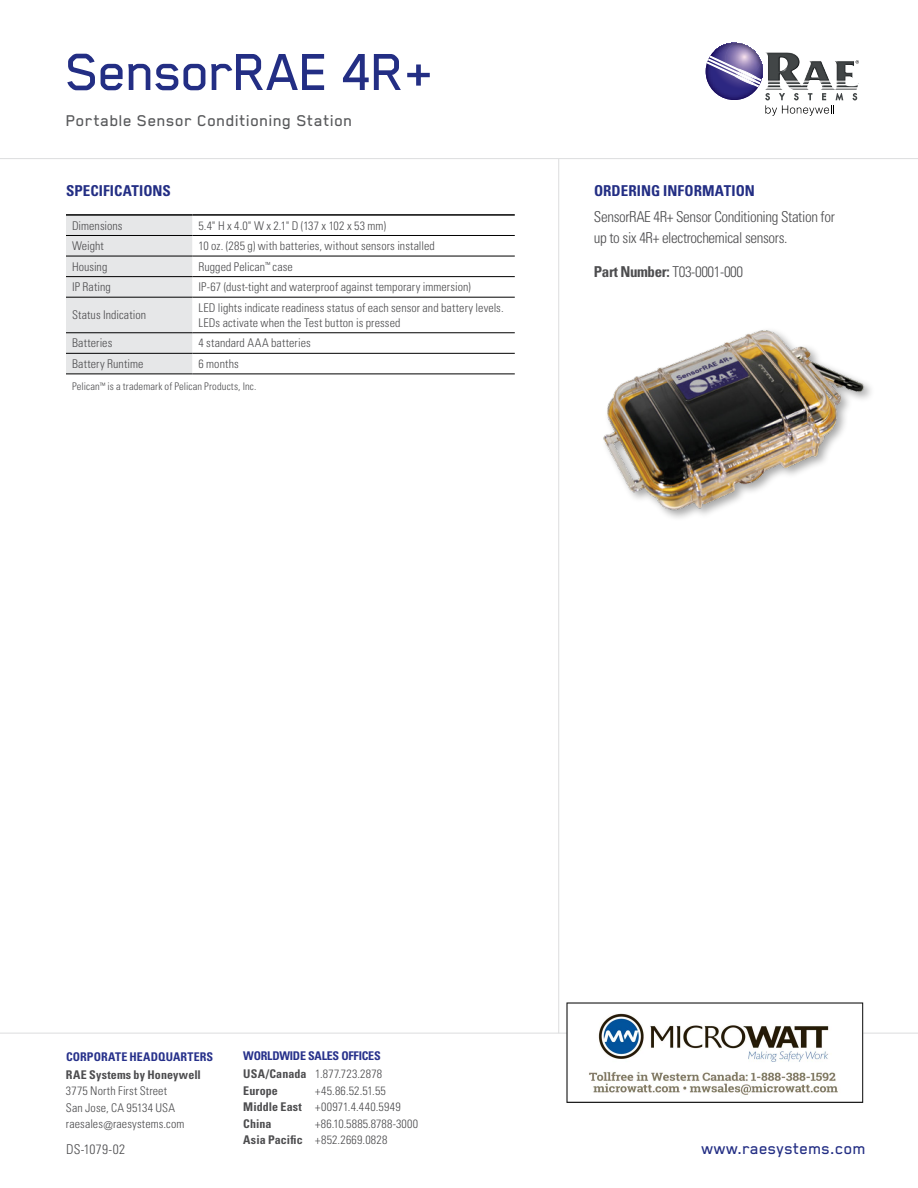
<style>
.page{position:relative;width:918px;height:1188px;background:#fff}
.page>*{position:absolute;margin:0;border:0;box-sizing:border-box;transform-origin:0 0}
.t1{font:500 60px "Blender";letter-spacing:-.02em;color:#232e84}
.t2{font:500 18px "Blender";letter-spacing:.025em;color:#58595b}
.t3{font:500 18px "Blender";letter-spacing:.01em;color:#232e84}
.t4{font:300 condensed 15px/21px "Univers LT Std";letter-spacing:-.025em;color:#4d4d4f}
.t5{font:700 condensed 15px "Univers LT Std";letter-spacing:.005em;color:#232e84}
.t6{font:300 condensed 13.5px "Univers LT Std";letter-spacing:.015em;color:#4d4d4f}
.t7{font:300 condensed 12px/16.5px "Univers LT Std";letter-spacing:.01em;color:#4d4d4f}
.t8{font:700 condensed 12px "Univers LT Std";letter-spacing:.01em;color:#4d4d4f}
.t9{font:700 condensed 12px "Univers LT Std";color:#27318b}
.t10{font:700 condensed 12px "Univers LT Std";letter-spacing:-.02em;color:#27318b}
.t11{font:300 condensed 10.5px "Univers LT Std";letter-spacing:.01em;color:#4d4d4f}
.s1{font-weight:700}
.s2{font-weight:700;color:#27318b}
</style>
<div class="page">
<img style="left:843px;top:61px;width:16px;height:29px">
<svg style="left:856px;top:60px;width:3px;height:4px"></svg>
<svg style="left:853px;top:93px;width:4px;height:7px"></svg>
<svg style="left:706px;top:43px;width:137px;height:73px"></svg>
<hr style="left:558px;top:159px;width:1px;height:874px;background:#dcddde">
<hr style="left:0;top:158px;width:918px;height:1px;background:#dcddde">
<svg style="left:66px;top:216px;width:449px;height:158px"></svg>
<hr style="left:66px;top:256px;width:126px;height:1px;background:#000">
<hr style="left:192px;top:256px;width:323px;height:1px;background:#000">
<hr style="left:66px;top:276px;width:126px;height:1px;background:#000">
<hr style="left:192px;top:276px;width:323px;height:1px;background:#000">
<hr style="left:66px;top:297px;width:126px;height:1px;background:#000">
<hr style="left:192px;top:297px;width:323px;height:1px;background:#000">
<hr style="left:66px;top:333px;width:126px;height:1px;background:#000">
<hr style="left:192px;top:333px;width:323px;height:1px;background:#000">
<hr style="left:66px;top:353px;width:126px;height:1px;background:#000">
<hr style="left:192px;top:353px;width:323px;height:1px;background:#000">
<hr style="left:66px;top:374px;width:126px;height:1px;background:#000">
<hr style="left:192px;top:374px;width:323px;height:1px;background:#000">
<hr style="left:66px;top:214px;width:126px;height:2px;background:#000">
<hr style="left:192px;top:214px;width:323px;height:2px;background:#000">
<hr style="left:66px;top:235px;width:126px;height:1px;background:#000">
<hr style="left:192px;top:235px;width:323px;height:1px;background:#000">
<hr style="left:0;top:1033px;width:918px;height:1px;background:#dcddde">
<img style="left:603px;top:330px;width:264px;height:184px">
<img style="left:564px;top:1002px;width:302px;height:101px">
<h1 class="t1" style="left:66px;top:40px;width:371px">SensorRAE 4R+</h1>
<h2 class="t2" style="left:66px;top:111px;width:288px">Portable Sensor Conditioning Station</h2>
<p class="t5" style="left:66px;top:181px;width:96px">SPE CIFICATIONS</p>
<p class="t7" style="left:72px;top:217px;width:52px">Dimensions</p>
<p class="t7" style="left:198px;top:217px;width:189px">5.4" H x 4.0" W x 2.1" D (137 x 102 x 53 mm)</p>
<p class="t7" style="left:72px;top:238px;width:33px">Weight</p>
<p class="t7" style="left:198px;top:238px;width:238px">10 oz. (285 g) with batteries, without sensors installed</p>
<p class="t7" style="left:72px;top:258px;width:37px">Housing</p>
<p class="t7" style="left:198px;top:258px;width:96px">Rugged Pelican<sup>™</sup> case</p>
<p class="t7" style="left:72px;top:279px;width:40px">IP Rating</p>
<p class="t7" style="left:198px;top:279px;width:274px">IP-67 (dust-tight and waterproof against temporary immersion)</p>
<p class="t7" style="left:72px;top:307px;width:76px">Status Indication</p>
<p class="t7" style="left:198px;top:300px;width:307px;line-height:15px">LED lights indicate readiness status of each sensor and battery levels.<br>LEDs activate when the Test button is pressed</p>
<p class="t7" style="left:72px;top:335px;width:42px">Batteries</p>
<p class="t7" style="left:198px;top:335px;width:114px">4 standard AAA batteries</p>
<p class="t7" style="left:72px;top:355px;width:73px">Battery Runtime</p>
<p class="t7" style="left:198px;top:355px;width:42px">6 months</p>
<p class="t11" style="left:72px;top:380px;width:186px">Pelican<sup>™</sup> is a trademark of Pelican Products, Inc.</p>
<p class="t5" style="left:594px;top:181px;width:160px">ORDER ING INFORMATION</p>
<p class="t4" style="left:594px;top:206px;width:242px">SensorRAE 4R+ Sensor Conditioning Station for up to six 4R+ electrochemical sensors.</p>
<p class="t4" style="left:594px;top:262px;width:151px"><span class="s1">PART NUMBER:</span> T03-0001-000</p>
<p class="t9" style="left:66px;top:1049px;width:131px">CORP ORA TE HEA DQUAR TERS</p>
<p class="t8" style="left:66px;top:1067px;width:137px">RAE SYSTEMS BY HONEYWELL</p>
<p class="t7" style="left:66px;top:1083px;width:120px">3775 North First Street<br>San Jose, CA 95134 USA raesales@raesystems.com</p>
<p class="t6" style="left:66px;top:1141px;width:61px">DS-1079-02</p>
<p class="t10" style="left:243px;top:1049px;width:90px">WORLDWIDE SALESOFF</p>
<p class="t7" style="left:243px;top:1047px;width:140px;line-height:18px;text-indent:115px"><span class="s2">ICES<br></span><span class="s1">USA/CANADA</span> 1.877.723.2878</p>
<p class="t8" style="left:243px;top:1083px;width:36px">EUROPE</p>
<p class="t7" style="left:243px;top:1082px;width:159px;text-indent:72px">+45.86.52.51.55<br><span class="s1">MIDDLE EAST</span> +00971.4.440.5949<br><span class="s1">CHINA</span></p>
<p class="t7" style="left:243px;top:1115px;width:176px;text-indent:72px">+86.10.5885.8788-3000<br><span class="s1">ASIA PACIFIC</span> +852.2669.0828</p>
<h2 class="t3" style="left:702px;top:1139px;width:166px">www.raesystems.com</h2>
</div>
